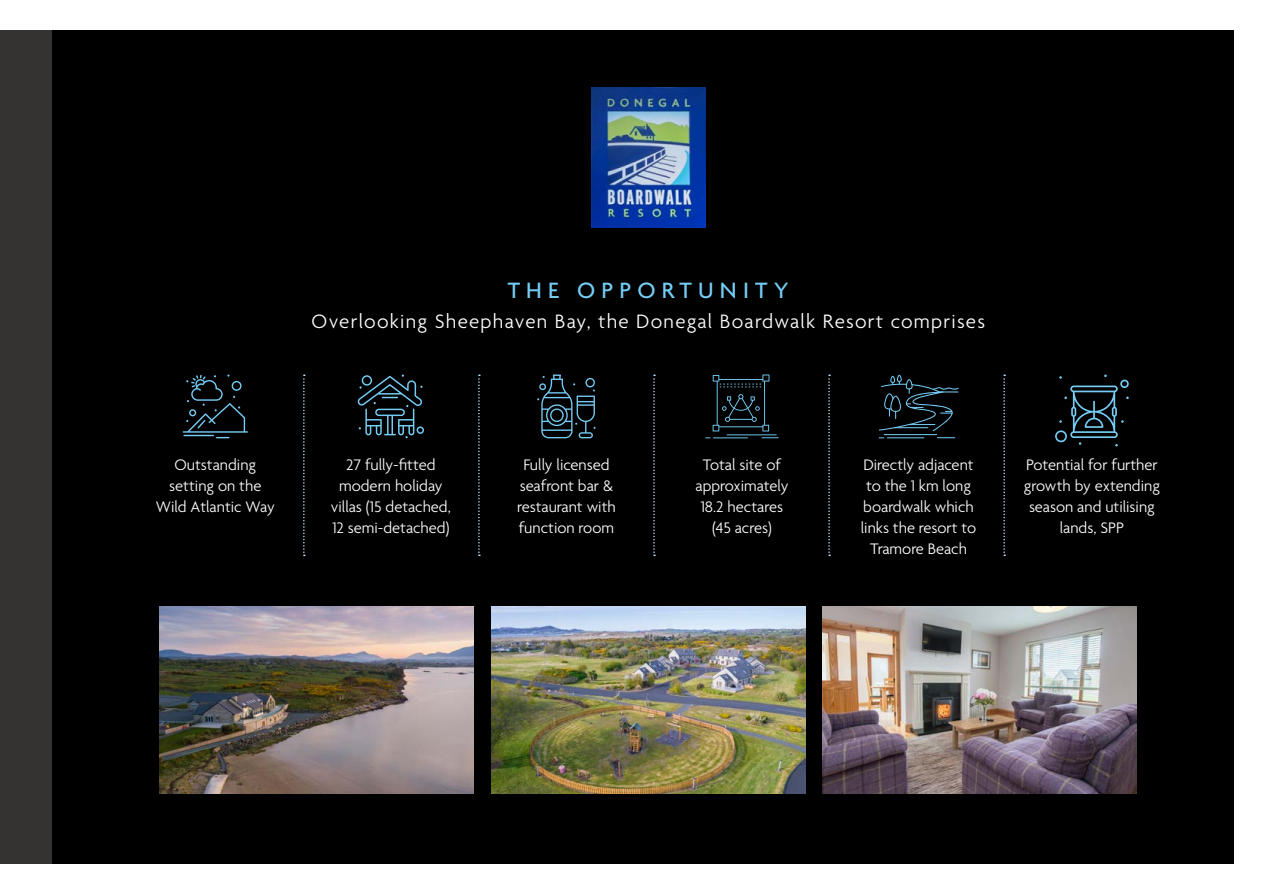
<style>
.page{position:relative;width:1263px;height:893px;background:#fff}
.page>*{position:absolute;margin:0;border:0;box-sizing:border-box;transform-origin:0 0}
.t1{font:500 24px "Agenda";letter-spacing:.26em;color:#75ccf4}
.t2{font:300 21px "Agenda";letter-spacing:.06em;color:#fff}
.t3{font:300 16.5px/21px "Agenda";color:#fff;text-align:center}
</style>
<div class="page">
<div style="left:0;top:30px;width:1233px;height:833px;background:#000"></div>
<img style="left:159px;top:607px;width:315px;height:187px">
<img style="left:491px;top:607px;width:314px;height:187px">
<img style="left:822px;top:607px;width:315px;height:187px">
<div style="left:0;top:30px;width:51px;height:833px;background:#353331"></div>
<img style="left:592px;top:87px;width:113px;height:141px">
<svg style="left:183px;top:374px;width:65px;height:64px"></svg>
<svg style="left:357px;top:374px;width:67px;height:64px"></svg>
<svg style="left:537px;top:374px;width:59px;height:64px"></svg>
<svg style="left:713px;top:374px;width:56px;height:57px"></svg>
<hr style="left:727px;top:434px;width:50px;height:1px;background:#75ccf4">
<hr style="left:713px;top:437px;width:35px;height:1px;background:#75ccf4">
<svg style="left:761px;top:437px;width:18px;height:1px"></svg>
<hr style="left:884px;top:434px;width:53px;height:1px;background:#75ccf4">
<hr style="left:887px;top:437px;width:37px;height:1px;background:#75ccf4">
<svg style="left:937px;top:437px;width:18px;height:1px"></svg>
<svg style="left:879px;top:375px;width:79px;height:56px"></svg>
<svg style="left:1055px;top:374px;width:74px;height:72px"></svg>
<svg style="left:303px;top:374px;width:2px;height:182px"></svg>
<svg style="left:478px;top:374px;width:2px;height:182px"></svg>
<svg style="left:653px;top:374px;width:2px;height:182px"></svg>
<svg style="left:828px;top:374px;width:2px;height:182px"></svg>
<svg style="left:1003px;top:374px;width:2px;height:182px"></svg>
<h1 class="t1" style="left:508px;top:278px;width:283px">THE OPPORTUNITY</h1>
<p class="t2" style="left:312px;top:310px;width:675px">Overlooking Sheephaven Bay, the Donegal Boardwalk Resort comprises</p>
<p class="t3" style="left:156px;top:455px;width:120px">Outstanding setting on the<br>Wild Atlantic Way</p>
<p class="t3" style="left:331px;top:455px;width:121px">27 fully-fitted modern holiday villas (15 detached,<br>12 semi-detached)</p>
<p class="t3" style="left:517px;top:455px;width:100px">Fully licensed seafront bar &amp; restaurant with function room</p>
<p class="t3" style="left:695px;top:455px;width:94px">Total site of approximately<br>18.2 hectares (45 acres)</p>
<p class="t3" style="left:861px;top:455px;width:117px">Directly adjacent to the 1 km long boardwalk which links the resort to<br>Tramore Beach</p>
<p class="t3" style="left:1024px;top:455px;width:137px">Potential for further growth by extending season and utilising lands, SPP</p>
</div>
